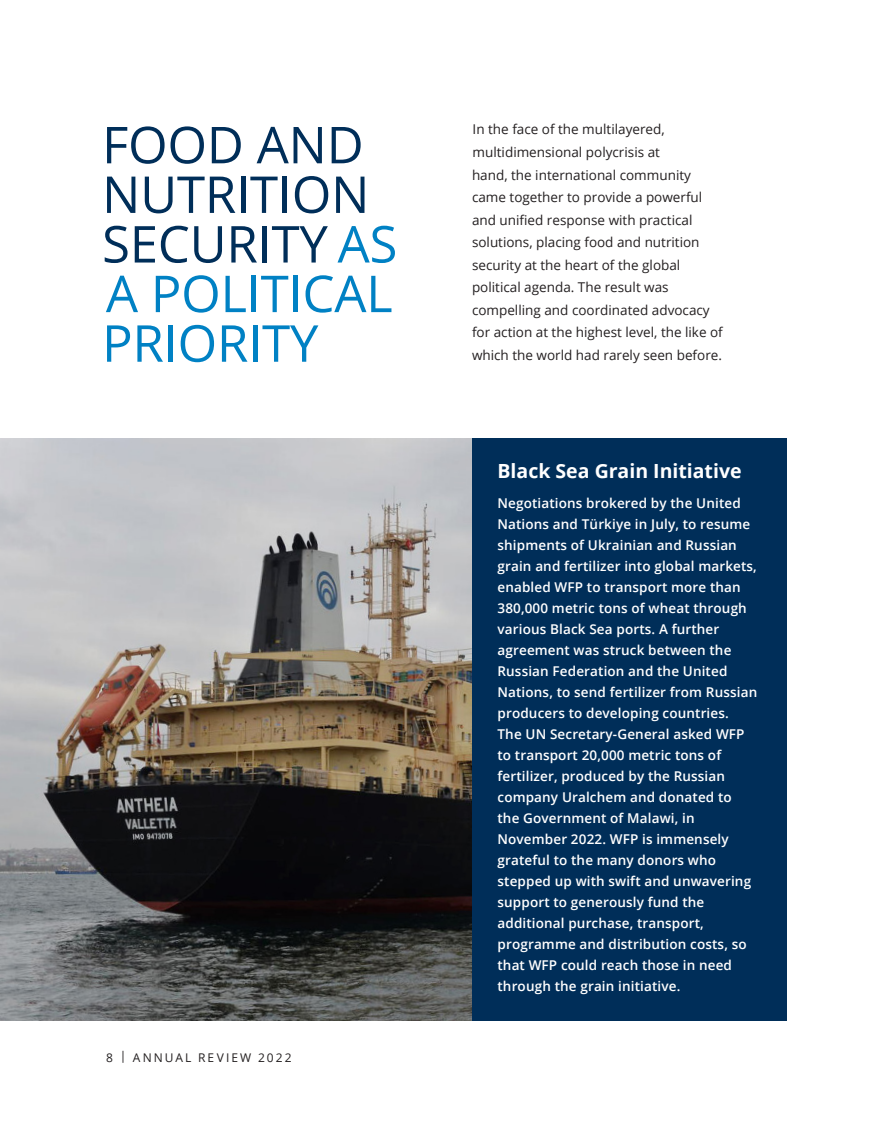
<style>
.page{position:relative;width:893px;height:1127px;background:#fff}
.page>*{position:absolute;margin:0;border:0;box-sizing:border-box;transform-origin:0 0}
.t1{font:50.85px/49.7px "Open Sans";letter-spacing:-.005em;color:#002e59}
.t2{font:700 19.5px "Open Sans";color:#fff}
.t3{font:600 13.5px/21px "Open Sans";letter-spacing:.01em;color:#fff}
.t4{font:13.5px/22.5px "Open Sans";color:#231f20}
.t5{font:12px "Open Sans";letter-spacing:.175em;color:#231f20}
.s1{color:#0081c4}
</style>
<div class="page">
<img style="left:0;top:438px;width:472px;height:582px">
<div style="left:472px;top:438px;width:315px;height:582px;background:#002e59"></div>
<h1 class="t1" style="left:102px;top:119px;width:297px">FOOD AND<br>NUTRITION<br>SECURITY <span class="s1">AS<br>A POLITICAL<br>PRIORITY</span></h1>
<p class="t5" style="left:106px;top:1049px;width:187px">8 | ANNUAL REVIEW 2022</p>
<p class="t4" style="left:472px;top:118px;width:252px">In the face of the multilayered, multidimensional polycrisis at<br>hand, the international community came together to provide a powerful and unified response with practical solutions, placing food and nutrition security at the heart of the global political agenda. The result was compelling and coordinated advocacy for action at the highest level, the like of which the world had rarely seen before.</p>
<h2 class="t2" style="left:497px;top:458px;width:246px">Black Sea Grain Initiative</h2>
<p class="t3" style="left:497px;top:492px;width:261px">Negotiations brokered by the United Nations and Türkiye in July, to resume shipments of Ukrainian and Russian grain and fertilizer into global markets, enabled WFP to transport more than 380,000 metric tons of wheat through various Black Sea ports. A further agreement was struck between the Russian Federation and the United Nations, to send fertilizer from Russian producers to developing countries.<br>The UN Secretary-General asked WFP to transport 20,000 metric tons of fertilizer, produced by the Russian company Uralchem and donated to<br>the Government of Malawi, in November 2022. WFP is immensely grateful to the many donors who stepped up with swift and unwavering support to generously fund the additional purchase, transport, programme and distribution costs, so that WFP could reach those in need through the grain initiative.</p>
</div>
